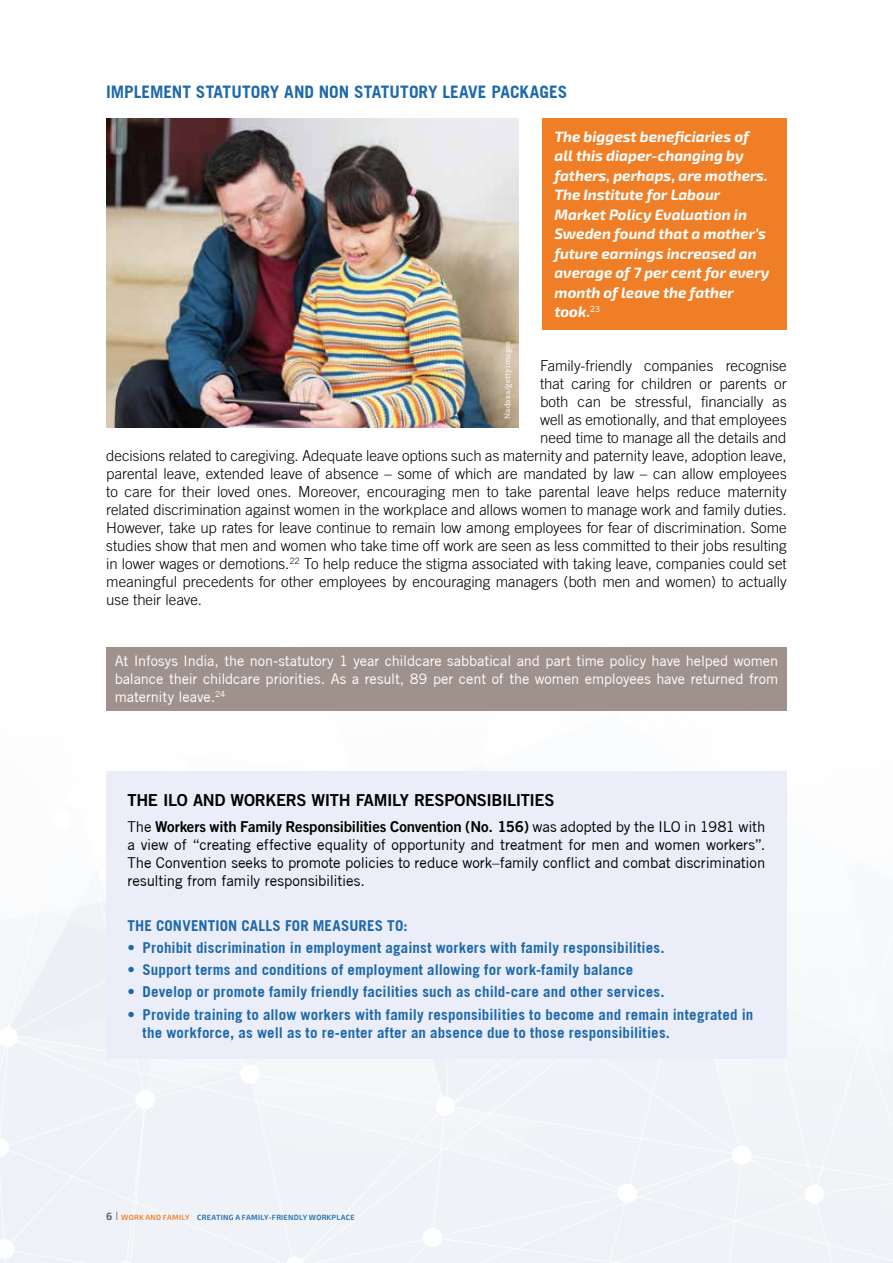
<style>
.page{position:relative;width:893px;height:1263px;background:#fff}
.page>*{position:absolute;margin:0;border:0;box-sizing:border-box;transform-origin:0 0}
.t1{font:700 17.25px "Trade Gothic";color:#1e69ab}
.t2{font:16.5px "Trade Gothic Bold Two";letter-spacing:-.025em;color:#000}
.t3{font:300 15px "Trade Gothic";color:#000}
.t4{font:700 15px/18px "Trade Gothic";letter-spacing:.01em;color:#1e69ab}
.t5{font:italic 700 15px/19.5px "Exo 2.0";color:#fff}
.t6{font:15px/18px "Trade Gothic";letter-spacing:-.01em;color:#000;text-align:justify}
.t7{font:15px "Trade Gothic Bold Two";letter-spacing:-.01em;color:#000}
.t8{font:14.7px/18px "Trade Gothic";letter-spacing:-.005em;color:#fff;text-align:justify}
.t9{font:600 7.5px "Exo 2.0";letter-spacing:.035em;color:#1e69ab}
.t10{font:7.5px "Caecilia LT Std";letter-spacing:.025em;color:#fff}
.s1{font-family:"Trade Gothic"}
.s2{font-weight:700;font-size:10.5px;color:#686868}
.s3{font-weight:300;font-size:12px;color:#686868}
.s4{color:#f07e26}
</style>
<div class="page">
<img style="left:0;top:427px;width:893px;height:836px">
<div style="left:106px;top:771px;width:681px;height:288px;background:#ebeef8"></div>
<div style="left:106px;top:647px;width:681px;height:64px;background:#9f918c"></div>
<div style="left:542px;top:119px;width:245px;height:211px;background:#f07e26"></div>
<img style="left:106px;top:119px;width:413px;height:308px">
<p class="t1" style="left:106px;top:81px;width:463px">IMPLEMENT STATUTORY AND NON STATUTORY LEAVE PACKAGES</p>
<p class="t5" style="left:554px;top:127px;width:216px">The biggest beneficiaries of all this diaper-changing by fathers, perhaps, are mothers.<br>The Institute for Labour<br>Market Policy Evaluation in<br>Sweden found that a mother’s future earnings increased an average of 7 per cent for every month of leave the father took.<sup>23</sup></p>
<p class="t10" style="left:503px;top:419px;width:80px;rotate:-90deg">Nadasa/gettyimages</p>
<p class="t3" style="left:540px;top:356px;width:248px">Family-friendly companies recognise</p>
<p class="t3" style="left:540px;top:374px;width:248px">that caring for children or parents or</p>
<p class="t3" style="left:540px;top:392px;width:248px">both can be stressful, financially as</p>
<p class="t3" style="left:540px;top:410px;width:248px">well as emotionally, and that employees</p>
<p class="t3" style="left:540px;top:428px;width:248px">need time to manage all the details and</p>
<p class="t3" style="left:106px;top:446px;width:682px">decisions related to caregiving. Adequate leave options such as maternity and paternity leave, adoption leave,</p>
<p class="t3" style="left:106px;top:464px;width:682px">parental leave, extended leave of absence – some of which are mandated by law – can allow employees</p>
<p class="t3" style="left:106px;top:482px;width:682px">to care for their loved ones. Moreover, encouraging men to take parental leave helps reduce maternity</p>
<p class="t3" style="left:106px;top:500px;width:682px">related discrimination against women in the workplace and allows women to manage work and family duties.</p>
<p class="t3" style="left:106px;top:518px;width:682px">However, take up rates for leave continue to remain low among employees for fear of discrimination. Some</p>
<p class="t3" style="left:106px;top:536px;width:682px">studies show that men and women who take time off work are seen as less committed to their jobs resulting</p>
<p class="t3" style="left:106px;top:554px;width:682px">in lower wages or demotions.<sup>22</sup> To help reduce the stigma associated with taking leave, companies could set</p>
<p class="t3" style="left:106px;top:572px;width:682px">meaningful precedents for other employees by encouraging managers (both men and women) to actually</p>
<p class="t3" style="left:106px;top:590px;width:97px">use their leave.</p>
<p class="t8" style="left:115px;top:652px;width:665px">At Infosys India, the non-statutory 1 year childcare sabbatical and part time policy have helped women balance their childcare priorities. As a result, 89 per cent of the women employees have returned from maternity leave.<sup>24</sup></p>
<p class="t2" style="left:128px;top:789px;width:429px">THE ILO AND WORKERS WITH FAMILY RESPONSIBILITIES</p>
<p class="t7" style="left:128px;top:817px;width:639px"><span class="s1">The</span> Workers with Family Responsibilities Convention (No. 156) <span class="s1">was adopted by the ILO in 1981 with</span></p>
<p class="t6" style="left:128px;top:835px;width:639px">a view of “creating effective equality of opportunity and treatment for men and women workers”.<br>The Convention seeks to promote policies to reduce work–family conflict and combat discrimination resulting from family responsibilities.</p>
<p class="t4" style="left:128px;top:916px;width:46px">The Convention</p>
<p class="t4" style="left:241px;top:916px;width:9px">calls</p>
<p class="t4" style="left:285px;top:916px;width:9px">for</p>
<p class="t4" style="left:313px;top:916px;width:10px">measures</p>
<p class="t4" style="left:387px;top:916px;width:22px">to :</p>
<p class="t4" style="left:128px;top:938px;width:538px">• Prohibit discrimination in employment against workers with family responsibilities.</p>
<p class="t4" style="left:128px;top:960px;width:507px">• Support terms and conditions of employment allowing for work-family balance</p>
<p class="t4" style="left:128px;top:983px;width:538px">• Develop or promote family friendly facilities such as child-care and other services.</p>
<p class="t4" style="left:143px;top:1005px;width:612px;text-indent:-15px">• Provide training to allow workers with family responsibilities to become and remain integrated in the workforce, as well as to re-enter after an absence due to those responsibilities.</p>
<p class="t9" style="left:106px;top:1213px;width:141px"><span class="s2">6</span> <span class="s3">I</span> <span class="s4">WORK AND FAMILY</span> CREATING A FAMILY</p>
<p class="t9" style="left:268px;top:1213px;width:26px">-FRIENDLY</p>
<p class="t9" style="left:309px;top:1213px;width:7px">WORK</p>
<p class="t9" style="left:332px;top:1213px;width:11px">PLAC</p>
<p class="t9" style="left:350px;top:1213px;width:6px">E</p>
</div>
